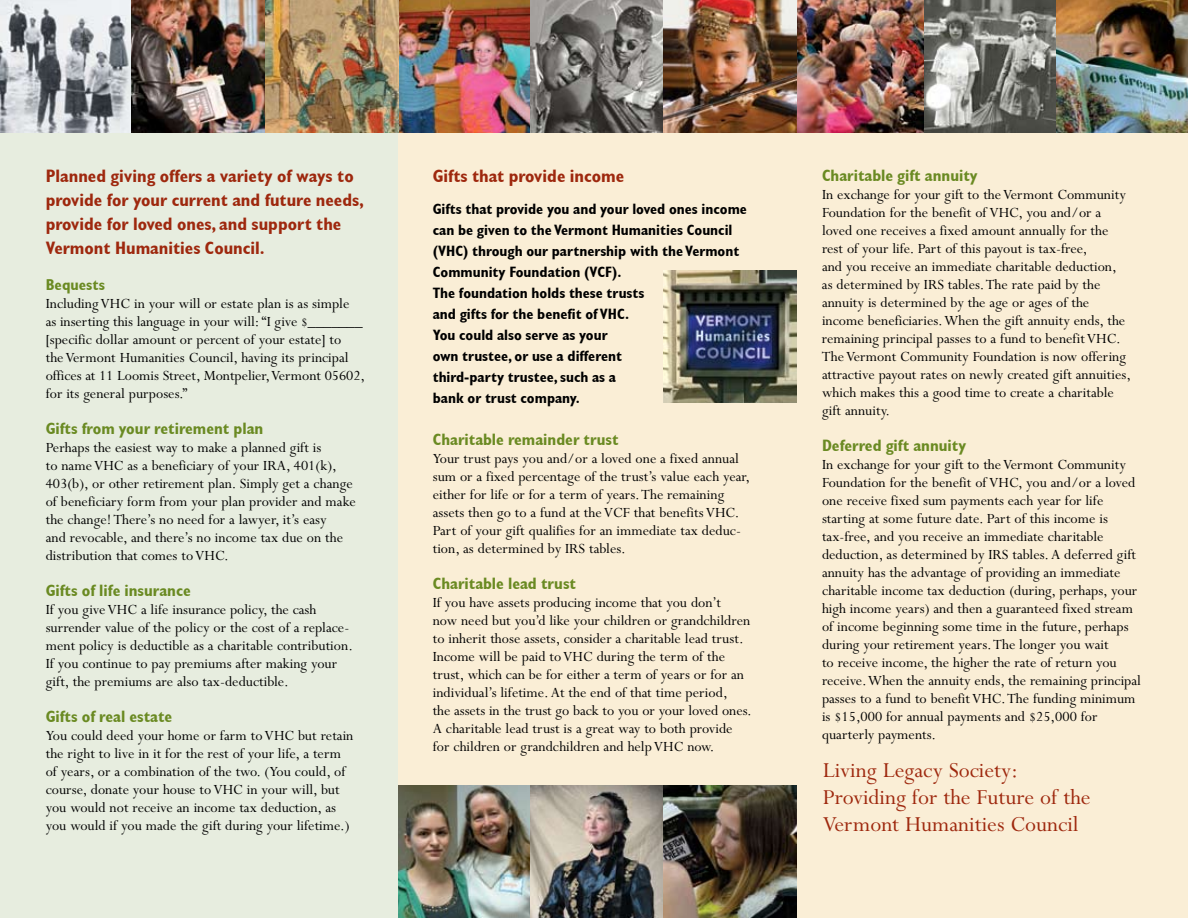
<style>
.page{position:relative;width:1188px;height:918px;background:#fff}
.page>*{position:absolute;margin:0;border:0;box-sizing:border-box;transform-origin:0 0}
.t1{font:24px/27px "Perpetua";color:#9e280e}
.t2{font:700 condensed 18px/24px "Gill Sans";color:#9e280e}
.t3{font:700 condensed 16.5px "Gill Sans";color:#6a8a22}
.t4{font:15.75px/18px "Perpetua";color:#000}
.t5{font:700 condensed 15.75px "Gill Sans";color:#6a8a22}
.t6{font:700 condensed 15px/21px "Gill Sans";color:#000}
.s1{font-size:15px}
</style>
<div class="page">
<div style="left:0;top:0;width:398px;height:918px;background:#e7eddf"></div>
<div style="left:398px;top:0;width:790px;height:918px;background:#faeed6"></div>
<img style="left:796px;top:0;width:129px;height:133px">
<svg style="left:925px;top:0;width:131px;height:133px;background:#858681"></svg>
<img style="left:1056px;top:0;width:132px;height:133px">
<img style="left:398px;top:0;width:132px;height:133px">
<svg style="left:530px;top:0;width:133px;height:133px;background:#7b7875"></svg>
<img style="left:663px;top:0;width:133px;height:133px">
<svg style="left:0;top:0;width:132px;height:133px"></svg>
<img style="left:132px;top:0;width:133px;height:133px">
<img style="left:265px;top:0;width:133px;height:133px">
<img style="left:398px;top:785px;width:132px;height:133px">
<img style="left:530px;top:785px;width:133px;height:133px">
<img style="left:663px;top:785px;width:133px;height:133px">
<img style="left:664px;top:270px;width:132px;height:133px">
<p class="t2" style="left:46px;top:164px;width:320px">Planned giving offers a variety of ways to provide for your current and future needs, provide for loved ones, and support the Vermont Humanities Council.</p>
<p class="t5" style="left:46px;top:275px;width:61px">Bequests</p>
<p class="t4" style="left:46px;top:295px;width:321px">Including VHC in your will or estate plan is as simple<br>as inserting this language in your will: “I give <span class="s1">$</span>_______ [specific dollar amount or percent of your estate] to<br>the Vermont Humanities Council, having its principal offices at 11 Loomis Street, Montpelier, Vermont 05602, for its general purposes.”</p>
<p class="t3" style="left:46px;top:419px;width:219px">Gifts from your retirement plan</p>
<p class="t4" style="left:46px;top:439px;width:312px">Perhaps the easiest way to make a planned gift is<br>to name VHC as a beneficiary of your IRA, 401(k), 403(b), or other retirement plan. Simply get a change of beneficiary form from your plan provider and make the change! There’s no need for a lawyer, it’s easy<br>and revocable, and there’s no income tax due on the distribution that comes to VHC.</p>
<p class="t3" style="left:46px;top:581px;width:147px">Gifts of life insurance</p>
<p class="t4" style="left:46px;top:601px;width:309px">If you give VHC a life insurance policy, the cash surrender value of the policy or the cost of a replace&shy;ment policy is deductible as a charitable contribution.<br>If you continue to pay premiums after making your gift, the premiums are also tax-deductible.</p>
<p class="t3" style="left:46px;top:707px;width:128px">Gifts of real estate</p>
<p class="t4" style="left:46px;top:727px;width:309px">You could deed your home or farm to VHC but retain the right to live in it for the rest of your life, a term of years, or a combination of the two. (You could, of course, donate your house to VHC in your will, but you would not receive an income tax deduction, as you would if you made the gift during your lifetime.)</p>
<p class="t2" style="left:433px;top:164px;width:193px">Gifts that provide income</p>
<p class="t6" style="left:433px;top:198px;width:316px">Gifts that provide you and your loved ones income can be given to the Vermont Humanities Council (VHC) through our partnership with the Vermont Community Foundation (VCF).<br>The foundation holds these trusts<br>and gifts for the benefit of VHC.<br>You could also serve as your<br>own trustee, or use a different<br>third-party trustee, such as a<br>bank or trust company.</p>
<p class="t3" style="left:433px;top:429px;width:187px">Charitable remainder trust</p>
<p class="t4" style="left:433px;top:450px;width:319px">Your trust pays you and/or a loved one a fixed annual sum or a fixed percentage of the trust’s value each year, either for life or for a term of years. The remaining assets then go to a fund at the VCF that benefits VHC.<br>Part of your gift qualifies for an immediate tax deduc&shy;tion, as determined by IRS tables.</p>
<p class="t3" style="left:433px;top:573px;width:145px">Charitable lead trust</p>
<p class="t4" style="left:433px;top:594px;width:321px">If you have assets producing income that you don’t<br>now need but you’d like your children or grandchildren to inherit those assets, consider a charitable lead trust.<br>Income will be paid to VHC during the term of the trust, which can be for either a term of years or for an individual’s lifetime. At the end of that time period,<br>the assets in the trust go back to you or your loved ones.<br>A charitable lead trust is a great way to both provide for children or grandchildren and help VHC now.</p>
<p class="t3" style="left:822px;top:166px;width:157px">Charitable gift annuity</p>
<p class="t4" style="left:822px;top:186px;width:310px">In exchange for your gift to the Vermont Community Foundation for the benefit of VHC, you and/or a loved one receives a fixed amount annually for the rest of your life. Part of this payout is tax-free,<br>and you receive an immediate charitable deduction, as determined by IRS tables. The rate paid by the annuity is determined by the age or ages of the income beneficiaries. When the gift annuity ends, the remaining principal passes to a fund to benefit VHC.<br>The Vermont Community Foundation is now offering attractive payout rates on newly created gift annuities, which makes this a good time to create a charitable gift annuity.</p>
<p class="t3" style="left:822px;top:436px;width:146px">Deferred gift annuity</p>
<p class="t4" style="left:822px;top:456px;width:321px">In exchange for your gift to the Vermont Community Foundation for the benefit of VHC, you and/or a loved one receive fixed sum payments each year for life starting at some future date. Part of this income is tax-free, and you receive an immediate charitable deduction, as determined by IRS tables. A deferred gift annuity has the advantage of providing an immediate charitable income tax deduction (during, perhaps, your high income years) and then a guaranteed fixed stream of income beginning some time in the future, perhaps during your retirement years. The longer you wait<br>to receive income, the higher the rate of return you receive. When the annuity ends, the remaining principal passes to a fund to benefit VHC. The funding minimum is $15,000 for annual payments and $25,000 for quarterly payments.</p>
<h1 class="t1" style="left:823px;top:757px;width:269px">Living Legacy Society:<br>Providing for the Future of the<br>Vermont Humanities Council</h1>
</div>
